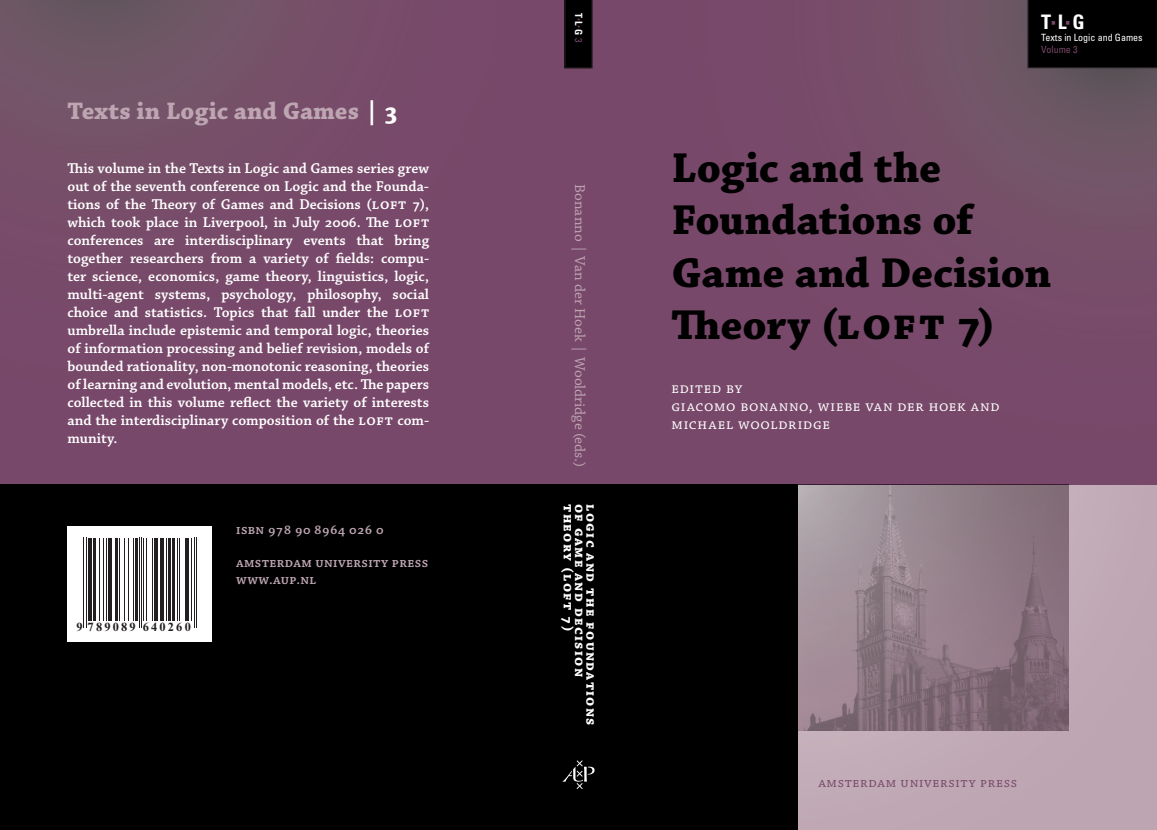
<style>
.page{position:relative;width:1157px;height:830px;background:#fff}
.page>*{position:absolute;margin:0;border:0;box-sizing:border-box;transform-origin:0 0}
.t1{font:43.75px/52.5px "Chaparral Pro Bold Capt";letter-spacing:-.005em;color:#000}
.t2{font:25px "Chaparral Pro Bold Capt";letter-spacing:.015em;color:#bda5b1}
.t3{font:700 condensed 20px "Univers LT Std";color:#fff}
.t4{font:600 15px/18px "Chaparral Pro";color:#fff;text-align:justify}
.t5{font:15px/18px "Chaparral Pro Capt";letter-spacing:.05em;color:#fff}
.t6{font:15px "Chaparral Pro Capt";color:#bda5b1}
.t7{font:13.75px/11.2px "Chaparral Pro Bold Capt";letter-spacing:.1em;color:#fff}
.t8{font:600 13.75px/16.5px "Chaparral Pro";letter-spacing:.025em;color:#bda5b1}
.t9{font:13.75px "Chaparral Pro Capt";letter-spacing:.05em;color:#78486a}
.t10{font:700 12.38px "Times New Roman";letter-spacing:.175em;color:#231f20}
.t11{font:condensed 10px "Univers LT Std";color:#fff}
.t12{font:condensed 10px "Univers LT Std";color:#78486a}
.t13{font:700 condensed 10px "Univers LT Std";color:#fff}
.s1{color:#fff}
.s2{font-size:13.75px;color:#78486a}
.s3{font-weight:400;color:#78486a}
.s4{font-size:27.5px;color:#78486a}
</style>
<div class="page">
<div style="left:308px;top:17px;width:849px;height:812px;background:#bfa7b4"></div>
<div style="left:0;top:0;width:613px;height:484px;background:linear-gradient(to bottom,#745168,#79466b)"></div>
<div style="left:604px;top:0;width:553px;height:484px;background:linear-gradient(to bottom,#745168,#79476b)"></div>
<div style="left:495px;top:0;width:173px;height:621px;background:#78486a"></div>
<div style="left:0;top:484px;width:797px;height:345px;background:#000"></div>
<img style="left:797px;top:484px;width:272px;height:245px">
<div style="left:68px;top:526px;width:144px;height:115px;background:#fff"></div>
<hr style="left:83px;top:537px;width:1px;height:90px;background:#231f20">
<hr style="left:86px;top:537px;width:1px;height:90px;background:#231f20">
<hr style="left:88px;top:537px;width:4px;height:83px;background:#231f20">
<hr style="left:93px;top:537px;width:2px;height:83px;background:#231f20">
<hr style="left:99px;top:537px;width:1px;height:83px;background:#231f20">
<hr style="left:103px;top:537px;width:1px;height:83px;background:#231f20">
<hr style="left:106px;top:537px;width:1px;height:83px;background:#231f20">
<hr style="left:109px;top:537px;width:3px;height:83px;background:#231f20">
<hr style="left:116px;top:537px;width:2px;height:83px;background:#231f20">
<hr style="left:119px;top:537px;width:1px;height:83px;background:#231f20">
<hr style="left:124px;top:537px;width:1px;height:83px;background:#231f20">
<hr style="left:128px;top:537px;width:1px;height:83px;background:#231f20">
<hr style="left:133px;top:537px;width:1px;height:83px;background:#231f20">
<hr style="left:135px;top:537px;width:2px;height:83px;background:#231f20">
<hr style="left:139px;top:537px;width:1px;height:90px;background:#231f20">
<hr style="left:141px;top:537px;width:1px;height:90px;background:#231f20">
<hr style="left:143px;top:537px;width:1px;height:83px;background:#231f20">
<hr style="left:146px;top:537px;width:1px;height:83px;background:#231f20">
<hr style="left:152px;top:537px;width:1px;height:83px;background:#231f20">
<hr style="left:154px;top:537px;width:4px;height:83px;background:#231f20">
<hr style="left:160px;top:537px;width:4px;height:83px;background:#231f20">
<hr style="left:166px;top:537px;width:1px;height:83px;background:#231f20">
<hr style="left:169px;top:537px;width:2px;height:83px;background:#231f20">
<hr style="left:172px;top:537px;width:2px;height:83px;background:#231f20">
<hr style="left:177px;top:537px;width:1px;height:83px;background:#231f20">
<hr style="left:179px;top:537px;width:1px;height:83px;background:#231f20">
<hr style="left:185px;top:537px;width:4px;height:83px;background:#231f20">
<hr style="left:191px;top:537px;width:1px;height:83px;background:#231f20">
<hr style="left:194px;top:537px;width:1px;height:90px;background:#231f20">
<hr style="left:196px;top:537px;width:1px;height:90px;background:#231f20">
<div style="left:1027px;top:0;width:130px;height:68px;background:#000"></div>
<svg style="left:564px;top:0;width:29px;height:69px;background:#050405"></svg>
<svg style="left:562px;top:760px;width:33px;height:28px"></svg>
<h2 class="t2" style="left:67px;top:96px;width:331px">Texts in Logic and Games <span class="s1">| 3</span></h2>
<p class="t4" style="left:67px;top:159px;width:363px">This volume in the Texts in Logic and Games series grew out of the seventh conference on Logic and the Founda&shy;tions of the Theory of Games and Decisions (LOFT 7), which took place in Liverpool, in July 2006. The LOFT conferences are interdisciplinary events that bring together researchers from a variety of fields: compu&shy;ter science, economics, game theory, linguistics, logic, multi-agent systems, psychology, philosophy, social choice and statistics. Topics that fall under the LOFT umbrella include epistemic and temporal logic, theories of information processing and belief revision, models of bounded rationality, non-monotonic reasoning, theories of learning and evolution, mental models, etc. The papers collected in this volume reflect the variety of interests and the interdisciplinary composition of the LOFT com&shy;munity.</p>
<p class="t10" style="left:77px;top:618px;width:116px">9 789089 640260</p>
<p class="t8" style="left:236px;top:521px;width:149px">isbn 978 90 8964 026 0</p>
<p class="t8" style="left:236px;top:554px;width:193px">amsterdam university press www.aup.nl</p>
<p class="t13" style="left:585px;top:13px;width:30px;rotate:90deg">T<span class="s2">∙</span>L<span class="s2">∙</span>G <span class="s3">3</span></p>
<p class="t6" style="left:589px;top:184px;width:284px;rotate:90deg">Bonanno | Van der Hoek | Wooldridge (eds.)</p>
<p class="t7" style="left:596px;top:503px;width:223px;rotate:90deg">Logic and the Foundations of Game and Decision<br>Theory (LOFT 7)</p>
<h3 class="t3" style="left:1041px;top:10px;width:45px">T<span class="s4">∙</span>L<span class="s4">∙</span>G</h3>
<p class="t11" style="left:1041px;top:31px;width:103px">Texts in Logic and Games</p>
<p class="t12" style="left:1041px;top:43px;width:38px">Volume 3</p>
<h1 class="t1" style="left:671px;top:143px;width:381px">Logic and the<br>Foundations of<br>Game and Decision<br>Theory (LOFT 7)</h1>
<p class="t5" style="left:671px;top:380px;width:330px">Edited by<br>giacomo bonanno, wiebe van der hoek and michael wooldridge</p>
<p class="t9" style="left:818px;top:774px;width:200px">amsterdam university press</p>
</div>
